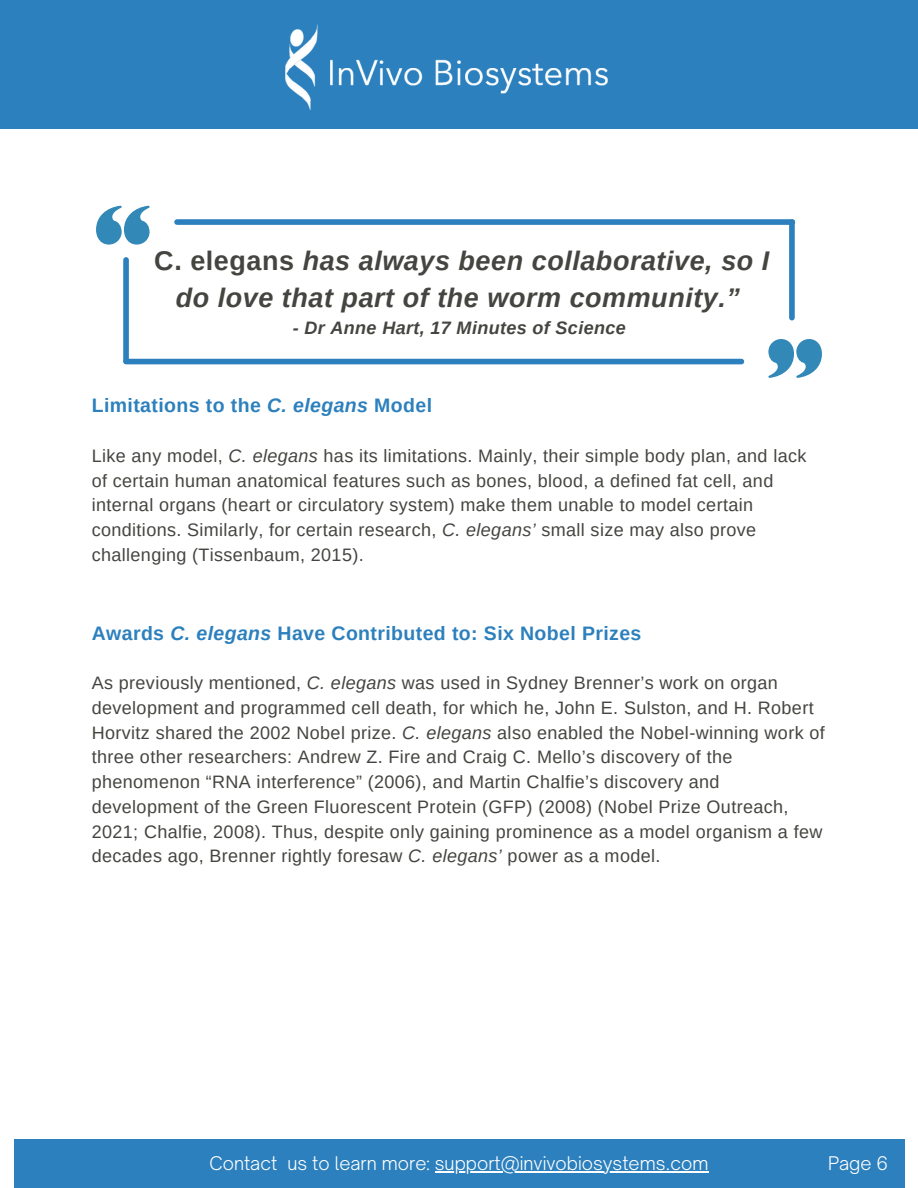
<style>
.page{position:relative;width:918px;height:1188px;background:#fff}
.page>*{position:absolute;margin:0;border:0;box-sizing:border-box;transform-origin:0 0}
.t1{font:italic 700 27px/37.2px "Arimo";letter-spacing:.02em;color:#444440;text-align:center}
.t2{font:700 19.5px "Arimo";letter-spacing:.02em;color:#2c80bd}
.t3{font:18px/24.8px "Arimo";letter-spacing:.02em;color:#444440}
.t4{font:300 18px "Open Sauce One";color:#fff}
.t5{font:italic 700 18px "Arimo";letter-spacing:.02em;color:#444440}
.s1{font-style:normal}
.s2{font-style:italic}
</style>
<div class="page">
<div style="left:14px;top:1139px;width:890px;height:49px;background:#2c80bd"></div>
<div style="left:0;top:0;width:918px;height:128px;background:#2c80bd"></div>
<img style="left:286px;top:24px;width:322px;height:85px">
<hr style="left:435px;top:1171px;width:273px;height:2px;background:#fff">
<svg style="left:768px;top:339px;width:54px;height:39px"></svg>
<svg style="left:96px;top:206px;width:54px;height:38px"></svg>
<div style="left:177px;top:219px;width:615px;height:6px;background:#2c80bd"></div>
<div style="left:126px;top:359px;width:615px;height:5px;background:#2c80bd"></div>
<div style="left:123px;top:260px;width:6px;height:101px;background:#2c80bd"></div>
<div style="left:789px;top:222px;width:6px;height:96px;background:#2c80bd"></div>
<h1 class="t1" style="left:154px;top:243px;width:617px"><span class="s1">C. elegans</span> has always been collaborative, so I do love that part of the worm community.”</h1>
<p class="t5" style="left:293px;top:316px;width:335px">- Dr Anne Hart, 17 Minutes of Science</p>
<p class="t2" style="left:92px;top:392px;width:342px">Limitations to the <span class="s2">C. elegans</span> Model</p>
<p class="t3" style="left:92px;top:443px;width:716px">Like any model, <span class="s2">C. elegans</span> has its limitations. Mainly, their simple body plan, and lack of certain human anatomical features such as bones, blood, a defined fat cell, and internal organs (heart or circulatory system) make them unable to model certain conditions. Similarly, for certain research, <span class="s2">C. elegans’</span> small size may also prove challenging (Tissenbaum, 2015).</p>
<p class="t2" style="left:92px;top:619px;width:551px">Awards <span class="s2">C. elegans</span> Have Contributed to: Six Nobel Prizes</p>
<p class="t3" style="left:92px;top:671px;width:734px">As previously mentioned, <span class="s2">C. elegans</span> was used in Sydney Brenner’s work on organ development and programmed cell death, for which he, John E. Sulston, and H. Robert Horvitz shared the 2002 Nobel prize. <span class="s2">C. elegans</span> also enabled the Nobel-winning work of three other researchers: Andrew Z. Fire and Craig C. Mello’s discovery of the phenomenon “RNA interference” (2006), and Martin Chalfie’s discovery and development of the Green Fluorescent Protein (GFP) (2008) (Nobel Prize Outreach, 2021; Chalfie, 2008). Thus, despite only gaining prominence as a model organism a few decades ago, Brenner rightly foresaw <span class="s2">C. elegans’</span> power as a model.</p>
<p class="t4" style="left:210px;top:1152px;width:500px">Contact us to learn more: support@invivobiosystems.com</p>
<p class="t4" style="left:828px;top:1152px;width:62px">Page 6</p>
</div>
